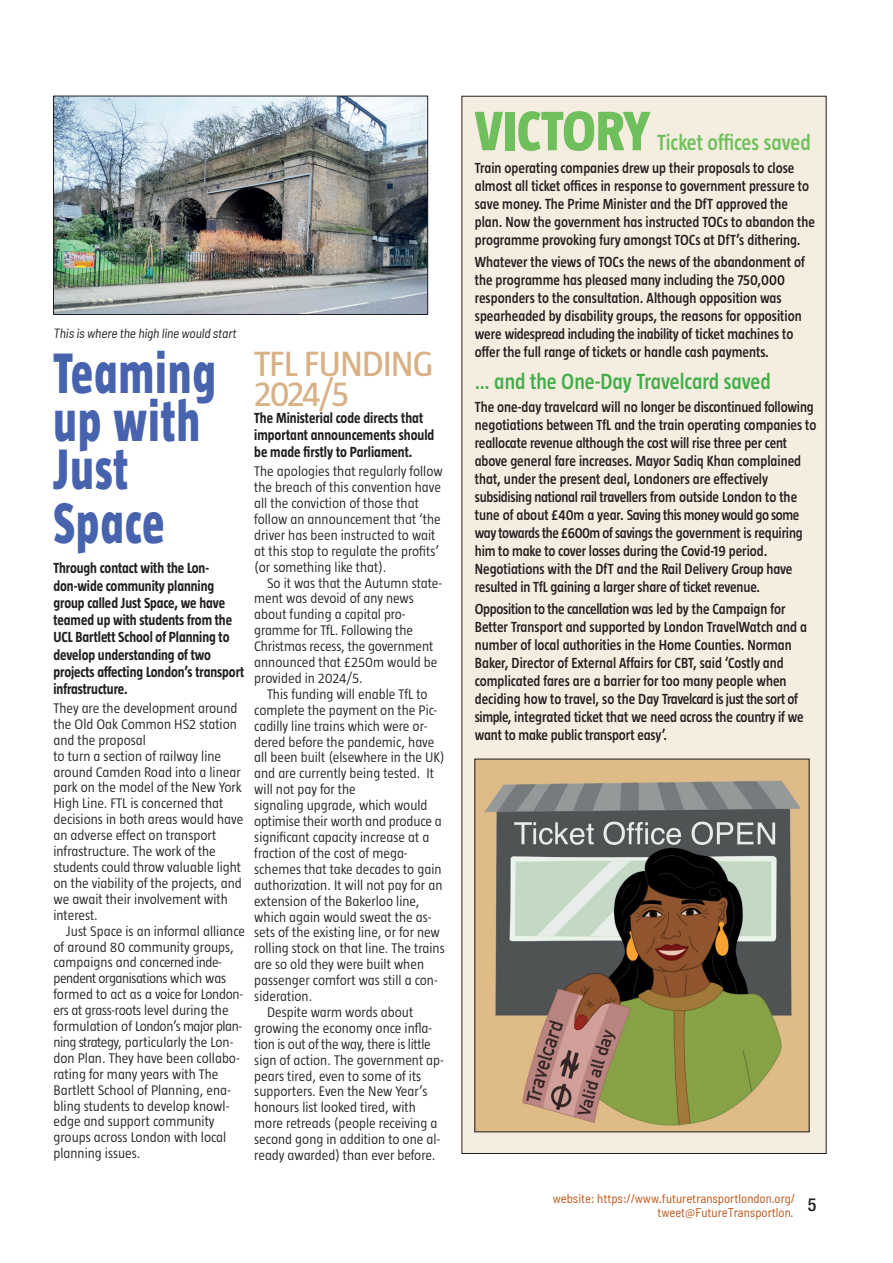
<style>
.page{position:relative;width:893px;height:1263px;background:#fff}
.page>*{position:absolute;margin:0;border:0;box-sizing:border-box;transform-origin:0 0}
.t1{font:800 58.5px/48px "Taz";letter-spacing:.03em;color:#4863ae;scale:.78 1}
.t2{font:800 57px "Taz";color:#6fc05c;scale:.93 1}
.t3{font:36px/30px "Taz";letter-spacing:-.03em;color:#d8b186;scale:1.07 1}
.t4{font:600 22.5px "Taz";color:#40ae49;scale:.93 1}
.t5{font:600 22.5px "Taz";color:#6fc05c;scale:.93 1}
.t6{font:600 15px/18px "Taz";color:#231f20;scale:.93 1}
.t7{font:700 15px/17.2px "Taz";letter-spacing:-.005em;color:#231f20;scale:.9 1}
.t8{font:300 14.25px/15.9px "Taz";color:#231f20}
.t9{font:300 14.25px "Taz";letter-spacing:-.02em;color:#231f20}
.t10{font:italic semi-condensed 13.35px "Barlow";letter-spacing:-.01em;color:#231f20}
.t11{font:semi-condensed 12.75px/13.5px "Barlow";color:#be5316}
</style>
<div class="page">
<img style="left:55px;top:98px;width:371px;height:215px">
<div style="left:53px;top:96px;width:375px;height:219px;border:1px solid #231f20"></div>
<div style="left:462px;top:96px;width:364px;height:1057px;background:#f6ede1"></div>
<img style="left:477px;top:761px;width:330px;height:369px">
<p class="t10" style="left:54px;top:325px;width:185px">This is where the high line would start</p>
<h1 class="t1" style="left:54px;top:350px;width:209px">Teaming up with<br>Just</h1>
<h1 class="t1" style="left:54px;top:500px;width:144px">Space</h1>
<p class="t7" style="left:54px;top:560px;width:214px">Through contact with the Lon&shy;don-wide community planning group called Just Space, we have teamed up with students from the<br>UCL Bartlett School of Planning to develop understanding of two projects affecting London’s transport infrastructure.</p>
<p class="t8" style="left:54px;top:700px;width:191px">They are the development around the Old Oak Common HS2 station and the proposal<br>to turn a section of railway line around Camden Road into a linear park on the model of the New York<br>High Line. FTL is concerned that decisions in both areas would have an adverse effect on transport infrastructure. The work of the students could throw valuable light on the viability of the projects, and we await their involvement with interest.</p>
<p class="t8" style="left:54px;top:923px;width:193px;text-indent:13px">Just Space is an informal alliance of around 80 community groups, campaigns and concerned inde&shy;pendent organisations which was formed to act as a voice for London&shy;ers at grass-roots level during the formulation of London’s major plan&shy;ning strategy, particularly the Lon&shy;don Plan. They have been collabo&shy;rating for many years with The<br>Bartlett School of Planning, ena&shy;bling students to develop knowl&shy;edge and support community groups across London with local planning issues.</p>
<h3 class="t3" style="left:254px;top:349px;width:169px">TFL FUNDING<br>2024/5</h3>
<p class="t7" style="left:254px;top:410px;width:202px">The Ministerial code directs that important announcements should be made firstly to Parliament.</p>
<p class="t8" style="left:254px;top:463px;width:190px">The apologies that regularly follow the breach of this convention have all the conviction of those that follow an announcement that ‘the driver has been instructed to wait at this stop to regulate the profits’ (or something like that).</p>
<p class="t8" style="left:254px;top:575px;width:189px;text-indent:13px">So it was that the Autumn state&shy;ment was devoid of any news about funding a capital pro&shy;gramme for TfL. Following the<br>Christmas recess, the government announced that £250m would be provided in 2024/5.</p>
<p class="t8" style="left:267px;top:686px;width:162px">This funding will enable TfL to</p>
<p class="t8" style="left:254px;top:702px;width:184px">complete the payment on the Pic-</p>
<p class="t8" style="left:254px;top:718px;width:175px">cadilly line trains which were or-</p>
<p class="t8" style="left:254px;top:734px;width:182px">dered before the pandemic, have</p>
<p class="t8" style="left:254px;top:750px;width:192px">all been built (elsewhere in the UK)</p>
<p class="t8" style="left:254px;top:766px;width:181px">and are currently being tested. It</p>
<p class="t8" style="left:254px;top:782px;width:103px">will not pay for the</p>
<p class="t8" style="left:254px;top:797px;width:175px">signaling upgrade, which would</p>
<p class="t8" style="left:254px;top:813px;width:189px">optimise their worth and produce a</p>
<p class="t8" style="left:254px;top:829px;width:177px">significant capacity increase at a</p>
<p class="t8" style="left:254px;top:845px;width:155px">fraction of the cost of mega-</p>
<p class="t8" style="left:254px;top:861px;width:189px">schemes that take decades to gain</p>
<p class="t8" style="left:254px;top:877px;width:190px">authorization. It will not pay for an</p>
<p class="t8" style="left:254px;top:893px;width:167px">extension of the Bakerloo line,</p>
<p class="t8" style="left:254px;top:909px;width:179px">which again would sweat the as-</p>
<p class="t8" style="left:254px;top:925px;width:187px">sets of the existing line, or for new</p>
<p class="t8" style="left:254px;top:941px;width:192px">rolling stock on that line. The trains</p>
<p class="t8" style="left:254px;top:956px;width:171px">are so old they were built when</p>
<p class="t8" style="left:254px;top:972px;width:185px">passenger comfort was still a con-</p>
<p class="t8" style="left:254px;top:988px;width:60px">sideration.</p>
<p class="t8" style="left:267px;top:1004px;width:148px">Despite warm words about</p>
<p class="t8" style="left:254px;top:1020px;width:179px">growing the economy once infla-</p>
<p class="t9" style="left:254px;top:1036px;width:178px">tion is out of the way, there is little</p>
<p class="t8" style="left:254px;top:1052px;width:191px">sign of action. The government ap-</p>
<p class="t8" style="left:254px;top:1068px;width:169px">pears tired, even to some of its</p>
<p class="t8" style="left:254px;top:1084px;width:175px">supporters. Even the New Year’s</p>
<p class="t8" style="left:254px;top:1100px;width:163px">honours list looked tired, with</p>
<p class="t8" style="left:254px;top:1116px;width:185px">more retreads (people receiving a</p>
<p class="t8" style="left:254px;top:1131px;width:188px">second gong in addition to one al-</p>
<p class="t8" style="left:254px;top:1147px;width:183px">ready awarded) than ever before.</p>
<h2 class="t2" style="left:475px;top:101px;width:189px">VICTORY</h2>
<h3 class="t5" style="left:657px;top:131px;width:167px">Ticket offices saved</h3>
<p class="t6" style="left:475px;top:159px;width:367px">Train operating companies drew up their proposals to close almost all ticket offices in response to government pressure to save money. The Prime Minister and the DfT approved the plan. Now the government has instructed TOCs to abandon the programme provoking fury amongst TOCs at DfT’s dithering.</p>
<p class="t6" style="left:475px;top:253px;width:356px">Whatever the views of TOCs the news of the abandonment of the programme has pleased many including the 750,000 responders to the consultation. Although opposition was spearheaded by disability groups, the reasons for opposition were widespread including the inability of ticket machines to offer the full range of tickets or handle cash payments.</p>
<h3 class="t4" style="left:475px;top:370px;width:320px">… and the One-Day Travelcard saved</h3>
<p class="t6" style="left:475px;top:398px;width:369px">The one-day travelcard will no longer be discontinued following negotiations between TfL and the train operating companies to reallocate revenue although the cost will rise three per cent above general fare increases. Mayor Sadiq Khan complained that, under the present deal, Londoners are effectively subsidising national rail travellers from outside London to the tune of about £40m a year. Saving this money would go some way towards the £600m of savings the government is requiring him to make to cover losses during the Covid-19 period.<br>Negotiations with the DfT and the Rail Delivery Group have resulted in TfL gaining a larger share of ticket revenue.</p>
<p class="t6" style="left:475px;top:600px;width:359px">Opposition to the cancellation was led by the Campaign for Better Transport and supported by London TravelWatch and a number of local authorities in the Home Counties. Norman Baker, Director of External Affairs for CBT, said ‘Costly and complicated fares are a barrier for too many people when deciding how to travel, so the Day Travelcard is just the sort of simple, integrated ticket that we need across the country if we want to make public transport easy’.</p>
<p class="t11" style="left:657px;top:1192px;width:161px;text-indent:-105px">website: https://www.futuretransportlondon.org/ tweet@FutureTransportlon. <sup>5</sup></p>
</div>
